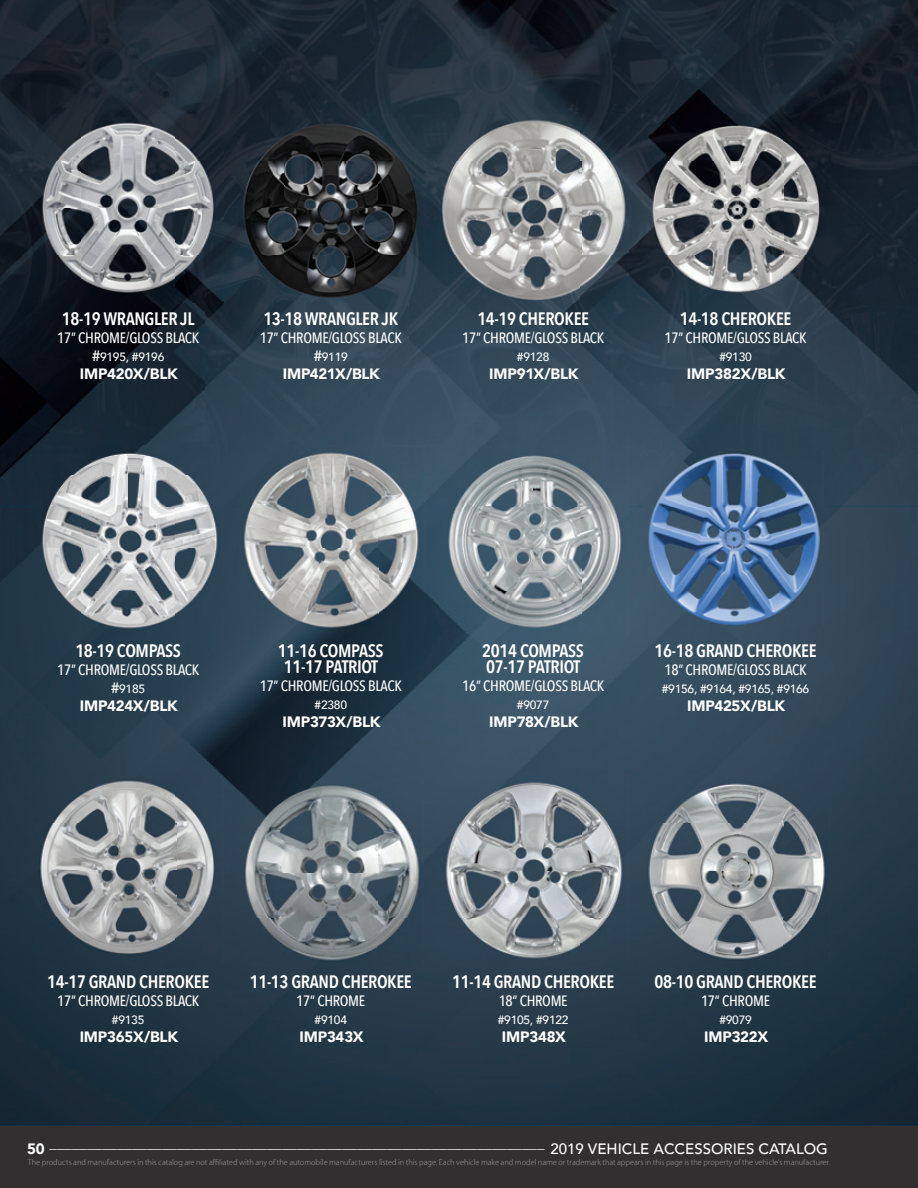
<style>
.page{position:relative;width:918px;height:1188px;background:#fff}
.page>*{position:absolute;margin:0;border:0;box-sizing:border-box;transform-origin:0 0}
.t1{font:600 18px/16.6px "Avenir Next Condensed";letter-spacing:-.02em;color:#fff;text-align:center}
.t2{font:500 15px "Avenir Next Condensed";letter-spacing:-.02em;color:#fff}
.t3{font:900 15px "Avenir";letter-spacing:-.015em;color:#fff}
.t4{font:500 15px "Avenir";color:#fff}
.t5{font:500 12px "Avenir";letter-spacing:-.02em;color:#fff}
.t6{font:300 7.5px "Ryo Gothic Plus N";letter-spacing:-.005em;color:#939598}
.s1{font-size:15px}
.s2{font-weight:900}
</style>
<div class="page">
<div style="left:0;top:1125px;width:918px;height:63px;background:#312f30"></div>
<img style="left:0;top:506px;width:917px;height:619px">
<img style="left:0;top:0;width:917px;height:151px">
<img style="left:0;top:151px;width:50px;height:355px">
<img style="left:204px;top:151px;width:51px;height:355px">
<img style="left:408px;top:151px;width:51px;height:355px">
<img style="left:612px;top:151px;width:51px;height:355px">
<img style="left:816px;top:151px;width:101px;height:355px">
<img style="left:50px;top:303px;width:154px;height:143px">
<img style="left:255px;top:303px;width:153px;height:143px">
<img style="left:459px;top:303px;width:153px;height:143px">
<img style="left:663px;top:303px;width:153px;height:147px">
<img style="left:917px;top:0;width:1px;height:1125px">
<img style="left:35px;top:446px;width:188px;height:188px">
<img style="left:237px;top:446px;width:189px;height:188px">
<img style="left:440px;top:446px;width:188px;height:188px">
<img style="left:644px;top:450px;width:180px;height:177px">
<img style="left:35px;top:777px;width:188px;height:188px">
<img style="left:240px;top:782px;width:184px;height:183px">
<img style="left:440px;top:777px;width:188px;height:188px">
<img style="left:642px;top:777px;width:188px;height:188px">
<img style="left:35px;top:114px;width:188px;height:189px">
<img style="left:237px;top:114px;width:189px;height:189px">
<img style="left:440px;top:114px;width:188px;height:189px">
<img style="left:642px;top:114px;width:188px;height:189px">
<h1 class="t1" style="left:62px;top:310px;width:134px">18-19 WRANGLER JL</h1>
<h2 class="t2" style="left:57px;top:329px;width:144px">17” CHROME/GLOSS BLACK</h2>
<h3 class="t5" style="left:92px;top:347px;width:74px"><span class="s1">#</span>9195, #9196</h3>
<h2 class="t3" style="left:80px;top:361px;width:99px">IMP420X/BLK</h2>
<h1 class="t1" style="left:263px;top:310px;width:136px">13-18 WRANGLER JK</h1>
<h2 class="t2" style="left:260px;top:329px;width:144px">17” CHROME/GLOSS BLACK</h2>
<h3 class="t5" style="left:314px;top:347px;width:36px"><span class="s1">#</span>9119</h3>
<h2 class="t3" style="left:283px;top:361px;width:99px">IMP421X/BLK</h2>
<h1 class="t1" style="left:477px;top:310px;width:113px">14-19 CHEROKEE</h1>
<h2 class="t2" style="left:462px;top:329px;width:144px">17” CHROME/GLOSS BLACK</h2>
<h3 class="t5" style="left:517px;top:347px;width:34px">#9128</h3>
<h2 class="t3" style="left:489px;top:361px;width:91px">IMP91X/BLK</h2>
<h1 class="t1" style="left:680px;top:310px;width:113px">14-18 CHEROKEE</h1>
<h2 class="t2" style="left:665px;top:329px;width:144px">17” CHROME/GLOSS BLACK</h2>
<h3 class="t5" style="left:719px;top:347px;width:34px">#9130</h3>
<h2 class="t3" style="left:687px;top:361px;width:100px">IMP382X/BLK</h2>
<h1 class="t1" style="left:75px;top:642px;width:107px">18-19 COMPASS</h1>
<h2 class="t2" style="left:57px;top:660px;width:144px">17” CHROME/GLOSS BLACK</h2>
<h3 class="t5" style="left:111px;top:678px;width:36px"><span class="s1">#</span>9185</h3>
<h2 class="t3" style="left:80px;top:693px;width:99px">IMP424X/BLK</h2>
<h1 class="t1" style="left:278px;top:642px;width:107px">11-16 COMPASS<br>11-17 PATRIOT</h1>
<h2 class="t2" style="left:260px;top:677px;width:144px">17” CHROME/GLOSS BLACK</h2>
<h3 class="t5" style="left:315px;top:695px;width:34px">#2380</h3>
<h2 class="t3" style="left:282px;top:709px;width:100px">IMP373X/BLK</h2>
<h1 class="t1" style="left:482px;top:642px;width:103px;text-align:left">2014 COMPASS<br>07-17 PATRIOT</h1>
<h2 class="t2" style="left:462px;top:677px;width:144px">16” CHROME/GLOSS BLACK</h2>
<h3 class="t5" style="left:517px;top:695px;width:34px">#9077</h3>
<h2 class="t3" style="left:489px;top:709px;width:91px">IMP78X/BLK</h2>
<h1 class="t1" style="left:655px;top:642px;width:164px">16-18 GRAND CHEROKEE</h1>
<h2 class="t2" style="left:665px;top:660px;width:144px">18” CHROME/GLOSS BLACK</h2>
<h3 class="t5" style="left:662px;top:678px;width:149px">#9156, #9164, #9165, #9166</h3>
<h2 class="t3" style="left:687px;top:693px;width:100px">IMP425X/BLK</h2>
<h1 class="t1" style="left:47px;top:973px;width:164px">14-17 GRAND CHEROKEE</h1>
<h2 class="t2" style="left:57px;top:992px;width:144px">17” CHROME/GLOSS BLACK</h2>
<h3 class="t5" style="left:112px;top:1009px;width:34px">#9135</h3>
<h2 class="t3" style="left:80px;top:1024px;width:100px">IMP365X/BLK</h2>
<h1 class="t1" style="left:250px;top:973px;width:164px">11-13 GRAND CHEROKEE</h1>
<h2 class="t2" style="left:296px;top:992px;width:71px">17” CHROME</h2>
<h3 class="t5" style="left:315px;top:1009px;width:34px">#9104</h3>
<h2 class="t3" style="left:299px;top:1024px;width:66px">IMP343X</h2>
<h1 class="t1" style="left:452px;top:973px;width:164px">11-14 GRAND CHEROKEE</h1>
<h2 class="t2" style="left:499px;top:992px;width:71px">18” CHROME</h2>
<h3 class="t5" style="left:498px;top:1009px;width:72px">#9105, #9122</h3>
<h2 class="t3" style="left:502px;top:1024px;width:66px">IMP348X</h2>
<h1 class="t1" style="left:655px;top:973px;width:164px">08-10 GRAND CHEROKEE</h1>
<h2 class="t2" style="left:701px;top:992px;width:71px">17” CHROME</h2>
<h3 class="t5" style="left:719px;top:1009px;width:34px">#9079</h3>
<h2 class="t3" style="left:704px;top:1024px;width:66px">IMP322X</h2>
<h2 class="t4" style="left:27px;top:1130px;width:802px"><span class="s2">50</span> __________________________________________________________________ 2019 VEHICLE ACCESSORIES CATALOG</h2>
<p class="t6" style="left:28px;top:1158px;width:804px">The products and manufacturers in this catalog are not affiliated with any of the automobile manufacturers listed in this page. Each vehicle make and model name or trademark that appears in this page is the property of the vehicleʼs manufacturer.</p>
</div>
